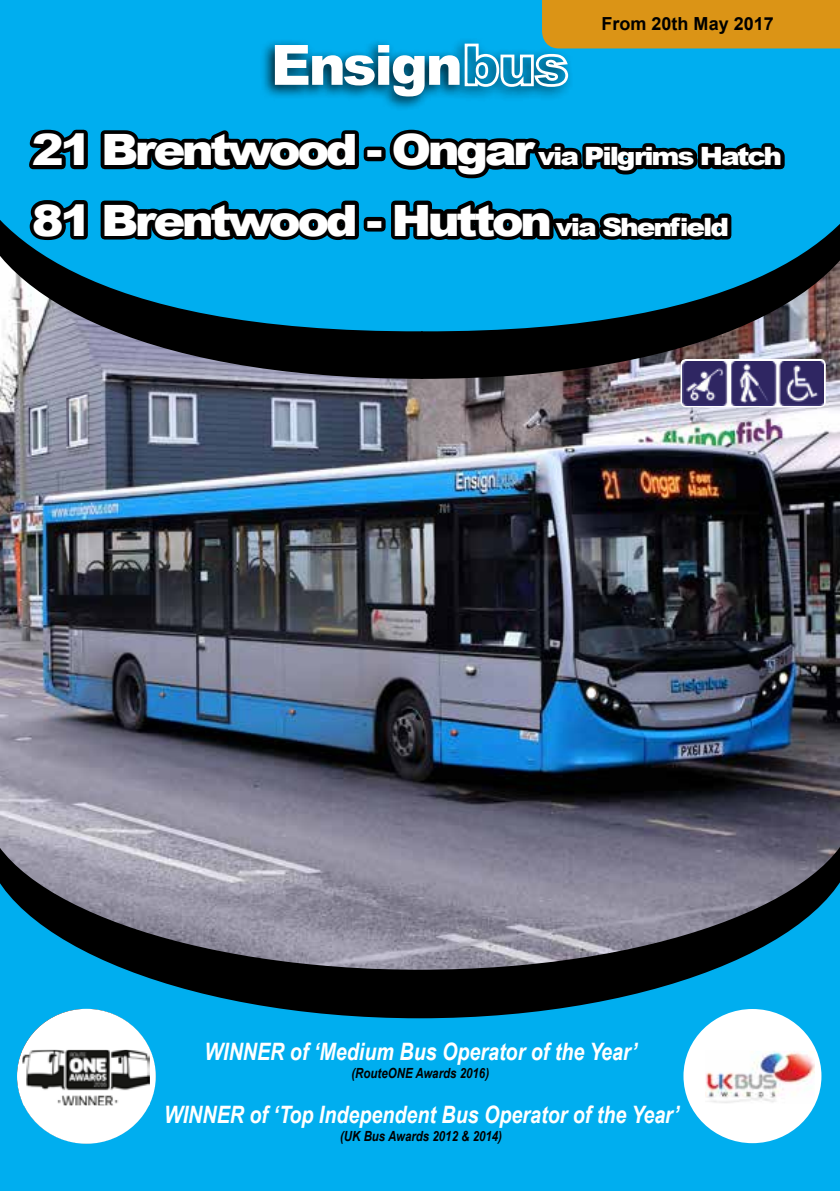
<style>
.page{position:relative;width:840px;height:1191px;background:#fff}
.page>*{position:absolute;margin:0;border:0;box-sizing:border-box;transform-origin:0 0}
.t1{font:900 55.6px "Arial";letter-spacing:-.04em;color:#fff}
.t2{font:900 43.2px "Arial";letter-spacing:-.075em;color:#fff;scale:1.11 1}
.t3{font:italic 700 24px "Arial Narrow";color:#fff}
.t4{font:700 18px "Arial";color:#000}
.t5{font:italic 700 14px "Arial Narrow";color:#000}
.s1{font-size:25.2px}
</style>
<div class="page">
<img style="left:0;top:379px;width:839px;height:436px">
<svg style="left:680px;top:359px;width:145px;height:48px"></svg>
<div style="left:0;top:1018px;width:839px;height:173px;background:#00aeef"></div>
<svg style="left:0;top:815px;width:839px;height:203px;background:#567287"></svg>
<div style="left:683px;top:1009px;width:138px;height:134px;background:#fff;border-radius:50%"></div>
<img style="left:705px;top:1051px;width:109px;height:52px">
<div style="left:17px;top:1009px;width:138px;height:134px;background:#00aeef"></div>
<div style="left:17px;top:1008px;width:139px;height:135px;background:#fff;border-radius:50%"></div>
<img style="left:23px;top:1049px;width:127px;height:56px">
<img style="left:682px;top:379px;width:140px;height:26px">
<div style="left:0;top:0;width:839px;height:134px;background:#00aeef"></div>
<svg style="left:0;top:134px;width:420px;height:245px;background:#24789b"></svg>
<svg style="left:420px;top:134px;width:419px;height:245px;background:#186e92"></svg>
<svg style="left:24px;top:192px;width:339px;height:61px;background:#005b7d"></svg>
<div style="left:363px;top:217px;width:22px;height:14px;border:8px solid #000"></div>
<svg style="left:387px;top:192px;width:348px;height:63px;background:#00668c"></svg>
<svg style="left:23px;top:122px;width:340px;height:61px;background:#005c7f"></svg>
<div style="left:363px;top:147px;width:22px;height:14px;border:8px solid #000"></div>
<svg style="left:384px;top:124px;width:404px;height:62px;background:#00678d"></svg>
<div style="left:259px;top:36px;width:315px;height:75px;background:#000;opacity:.81"></div>
<svg style="left:463px;top:0;width:376px;height:89px;background:#65a18d"></svg>
<h1 class="t1" style="left:271px;top:25px;width:193px">Ensign</h1>
<p class="t4" style="left:601px;top:12px;width:174px">From 20th May 2017</p>
<h2 class="t2" style="left:32px;top:118px;width:677px">21 Brentwood - Ongar <span class="s1">via Pilgrims Hatch</span></h2>
<h2 class="t2" style="left:32px;top:189px;width:629px">81 Brentwood - Hutton <span class="s1">via Shenfield</span></h2>
<p class="t3" style="left:204px;top:1033px;width:434px">WINNER of ‘Medium Bus Operator of the Year’</p>
<p class="t5" style="left:351px;top:1062px;width:139px">(RouteONE Awards 2016)</p>
<p class="t3" style="left:164px;top:1096px;width:516px">WINNER of ‘Top Independent Bus Operator of the Year’</p>
<p class="t5" style="left:340px;top:1125px;width:163px">(UK Bus Awards 2012 &amp; 2014)</p>
</div>
